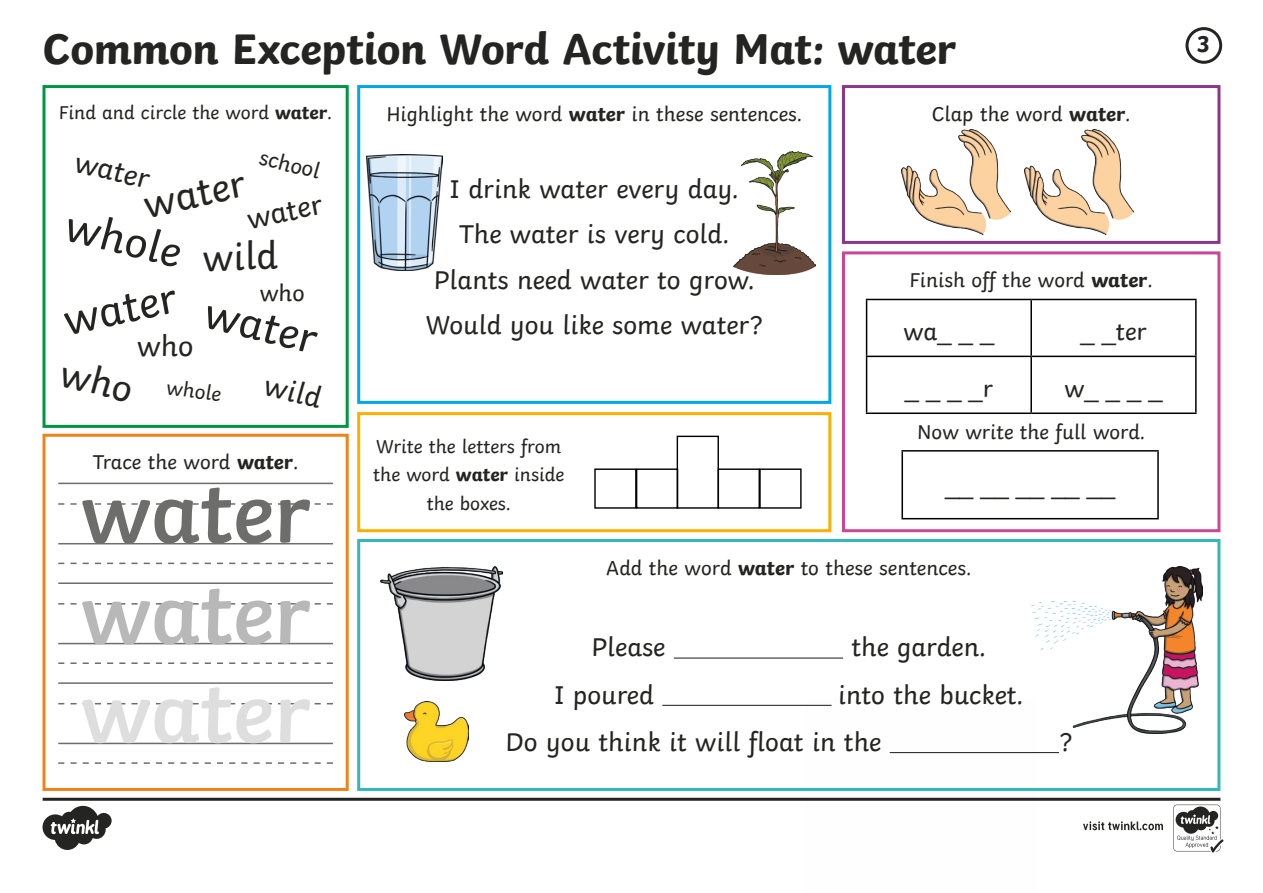
<style>
.page{position:relative;width:1263px;height:893px;background:#fff}
.page>*{position:absolute;margin:0;border:0;box-sizing:border-box;transform-origin:0 0}
.Underline{font:600 88.5px "Twinkl";color:#6d6d6c}
.Underline-2{font:600 88.5px "Twinkl";color:#b9b8b8}
.Underline-3{font:600 88.5px "Twinkl";color:#dedede}
.Heading{font:700 45px "Twinkl";letter-spacing:-.015em;color:#242422}
.Underline-4{font:45px "Twinkl";color:#242422}
.Underline-5{font:40.5px "Twinkl";color:#242422}
.Underline-6{font:39px "Twinkl";color:#242422}
.Underline-7{font:30px "Twinkl";color:#242422}
.Body_Copy{font:27px "Twinkl";color:#242422}
.Underline-8{font:25.5px "Arial";color:#242422}
.Underline-9{font:25.5px "Twinkl";color:#242422}
.Underline-10{font:24px "Twinkl";color:#242422}
.Mat_Number{font:700 24px "Twinkl";color:#242422}
.Underline-11{font:22.5px "Twinkl";color:#242422}
.Body_Copy-2{font:21px "Twinkl";color:#242422}
.Underline-12{font:21px "Twinkl";color:#242422}
.Body_Copy-3{font:19.5px/28.5px "Twinkl";color:#242422;text-align:center}
.s1{font-weight:700}
.s2{font-family:"Twinkl"}
.s3{font-family:"Arial"}
</style>
<div class="page">
<svg style="left:43px;top:798px;width:1180px;height:54px"></svg>
<div style="left:357px;top:85px;width:474px;height:319px;border:3px solid #00a8e7"></div>
<div style="left:42px;top:85px;width:307px;height:343px;border:3px solid #009641"></div>
<hr style="left:674px;top:657px;width:169px;height:2px;background:#242422">
<hr style="left:662px;top:705px;width:170px;height:1px;background:#242422">
<hr style="left:890px;top:752px;width:169px;height:1px;background:#242422">
<div style="left:357px;top:539px;width:863px;height:252px;border:3px solid #31b7bc"></div>
<div style="left:842px;top:85px;width:378px;height:159px;border:3px solid #8c368b"></div>
<div style="left:1185px;top:27px;width:37px;height:37px;border:3px solid #242422;border-radius:50%"></div>
<div style="left:357px;top:412px;width:474px;height:120px;border:3px solid #f9b000"></div>
<div style="left:42px;top:434px;width:307px;height:357px;border:3px solid #f0821a"></div>
<hr style="left:58px;top:543px;width:275px;height:1px;background:#6d6d6c">
<svg style="left:58px;top:503px;width:275px;height:2px"></svg>
<hr style="left:58px;top:483px;width:275px;height:1px;background:#6d6d6c">
<svg style="left:58px;top:563px;width:275px;height:1px"></svg>
<hr style="left:58px;top:643px;width:275px;height:1px;background:#6d6d6c">
<svg style="left:58px;top:603px;width:275px;height:2px"></svg>
<hr style="left:58px;top:582px;width:275px;height:2px;background:#6d6d6c">
<svg style="left:58px;top:662px;width:275px;height:2px"></svg>
<hr style="left:58px;top:743px;width:275px;height:1px;background:#6d6d6c">
<svg style="left:58px;top:703px;width:275px;height:1px"></svg>
<hr style="left:58px;top:682px;width:275px;height:2px;background:#6d6d6c">
<svg style="left:58px;top:762px;width:275px;height:2px"></svg>
<div style="left:594px;top:468px;width:43px;height:41px;border:1px solid #000"></div>
<div style="left:718px;top:468px;width:42px;height:41px;border:1px solid #000"></div>
<div style="left:636px;top:468px;width:42px;height:41px;border:1px solid #000"></div>
<div style="left:759px;top:468px;width:43px;height:41px;border:1px solid #000"></div>
<div style="left:677px;top:436px;width:42px;height:73px;border:1px solid #000"></div>
<div style="left:842px;top:251px;width:378px;height:281px;border:3px solid #cb4793"></div>
<hr style="left:866px;top:299px;width:165px;height:1px;background:#000">
<hr style="left:866px;top:300px;width:1px;height:56px;background:#000">
<hr style="left:1031px;top:299px;width:165px;height:1px;background:#000">
<hr style="left:1030px;top:300px;width:2px;height:56px;background:#000">
<hr style="left:1195px;top:300px;width:1px;height:56px;background:#000">
<hr style="left:866px;top:356px;width:165px;height:1px;background:#000">
<hr style="left:866px;top:357px;width:1px;height:55px;background:#000">
<hr style="left:1031px;top:356px;width:165px;height:1px;background:#000">
<hr style="left:1030px;top:357px;width:2px;height:55px;background:#000">
<hr style="left:1195px;top:357px;width:1px;height:55px;background:#000">
<hr style="left:866px;top:412px;width:165px;height:2px;background:#000">
<hr style="left:1031px;top:412px;width:165px;height:2px;background:#000">
<hr style="left:901px;top:450px;width:258px;height:2px;background:#000">
<hr style="left:901px;top:452px;width:2px;height:66px;background:#000">
<hr style="left:1157px;top:452px;width:2px;height:66px;background:#000">
<hr style="left:901px;top:518px;width:258px;height:1px;background:#000">
<img style="left:367px;top:155px;width:75px;height:116px">
<img style="left:733px;top:151px;width:83px;height:123px">
<img style="left:381px;top:567px;width:121px;height:113px">
<img style="left:1031px;top:567px;width:171px;height:166px">
<img style="left:405px;top:701px;width:64px;height:60px">
<img style="left:901px;top:129px;width:110px;height:106px">
<img style="left:1025px;top:129px;width:109px;height:106px">
<p class="Heading" style="left:42px;top:12px;width:915px">Common Exception Word Activity Mat: water</p>
<p class="Mat_Number" style="left:1196px;top:24px;width:16px">3</p>
<p class="Body_Copy-3" style="left:59px;top:97px;width:275px">Find and circle the word <span class="s1">water</span>.</p>
<p class="Underline-7" style="left:81px;top:139px;width:78px;rotate:14deg">water</p>
<p class="Underline-11" style="left:264px;top:140px;width:64px;rotate:14deg">school</p>
<p class="Underline-5" style="left:138px;top:174px;width:105px;rotate:-12deg">water</p>
<p class="Underline-6" style="left:202px;top:228px;width:77px;rotate:-2deg">wild</p>
<p class="Underline-7" style="left:243px;top:197px;width:78px;rotate:-12deg">water</p>
<p class="Underline-4" style="left:75px;top:191px;width:119px;rotate:14deg">whole</p>
<p class="Underline-4" style="left:57px;top:286px;width:116px;rotate:-12deg">water</p>
<p class="Underline-10" style="left:260px;top:275px;width:47px">who</p>
<p class="Underline-7" style="left:137px;top:323px;width:58px">who</p>
<p class="Underline-12" style="left:169px;top:371px;width:57px;rotate:8deg">whole</p>
<p class="Underline-4" style="left:214px;top:278px;width:116px;rotate:14deg">water</p>
<p class="Underline-7" style="left:271px;top:362px;width:59px;rotate:14deg">wild</p>
<p class="Underline-12" style="left:93px;top:446px;width:207px">Trace the word <span class="s1">water</span>.</p>
<p class="Underline" style="left:81px;top:442px;width:232px">water</p>
<p class="Underline-2" style="left:81px;top:543px;width:232px">water</p>
<p class="Underline-3" style="left:81px;top:642px;width:232px">water</p>
<p class="Body_Copy-2" style="left:386px;top:98px;width:417px">Highlight the word <span class="s1">water</span> in these sentences.</p>
<p class="Body_Copy" style="left:450px;top:168px;width:291px">I drink water every day.</p>
<p class="Body_Copy" style="left:459px;top:214px;width:272px">The water is very cold.</p>
<p class="Body_Copy" style="left:434px;top:259px;width:322px">Plants need water to grow.</p>
<p class="Body_Copy" style="left:426px;top:304px;width:338px">Would you like some water?</p>
<p class="Body_Copy-3" style="left:373px;top:430px;width:193px">Write the letters from the word <span class="s1">water</span> inside the boxes.</p>
<p class="Underline-12" style="left:932px;top:98px;width:200px">Clap the word <span class="s1">water</span>.</p>
<p class="Body_Copy-2" style="left:909px;top:264px;width:245px">Finish off the word <span class="s1">water</span>.</p>
<p class="Underline-8" style="left:903px;top:313px;width:92px"><span class="s2">wa</span>_ _ _</p>
<p class="Underline-9" style="left:1080px;top:312px;width:68px"><span class="s3">_ _</span>ter</p>
<p class="Underline-8" style="left:905px;top:370px;width:90px">_ _ _ _<span class="s2">r</span></p>
<p class="Underline-8" style="left:1064px;top:370px;width:100px"><span class="s2">w</span>_ _ _ _</p>
<p class="Body_Copy-2" style="left:917px;top:416px;width:230px">Now write the full word.</p>
<p class="Underline-8" style="left:945px;top:467px;width:172px">__ __ __ __ __</p>
<p class="Body_Copy-2" style="left:606px;top:551px;width:367px">Add the word <span class="s1">water</span> to these sentences.</p>
<p class="Body_Copy" style="left:591px;top:627px;width:75px">Please</p>
<p class="Body_Copy" style="left:851px;top:627px;width:136px">the garden.</p>
<p class="Body_Copy" style="left:554px;top:674px;width:101px">I poured</p>
<p class="Body_Copy" style="left:838px;top:674px;width:187px">into the bucket.</p>
<p class="Body_Copy" style="left:505px;top:721px;width:377px">Do you think it will float in the</p>
<p class="Body_Copy" style="left:1059px;top:721px;width:15px">?</p>
</div>
